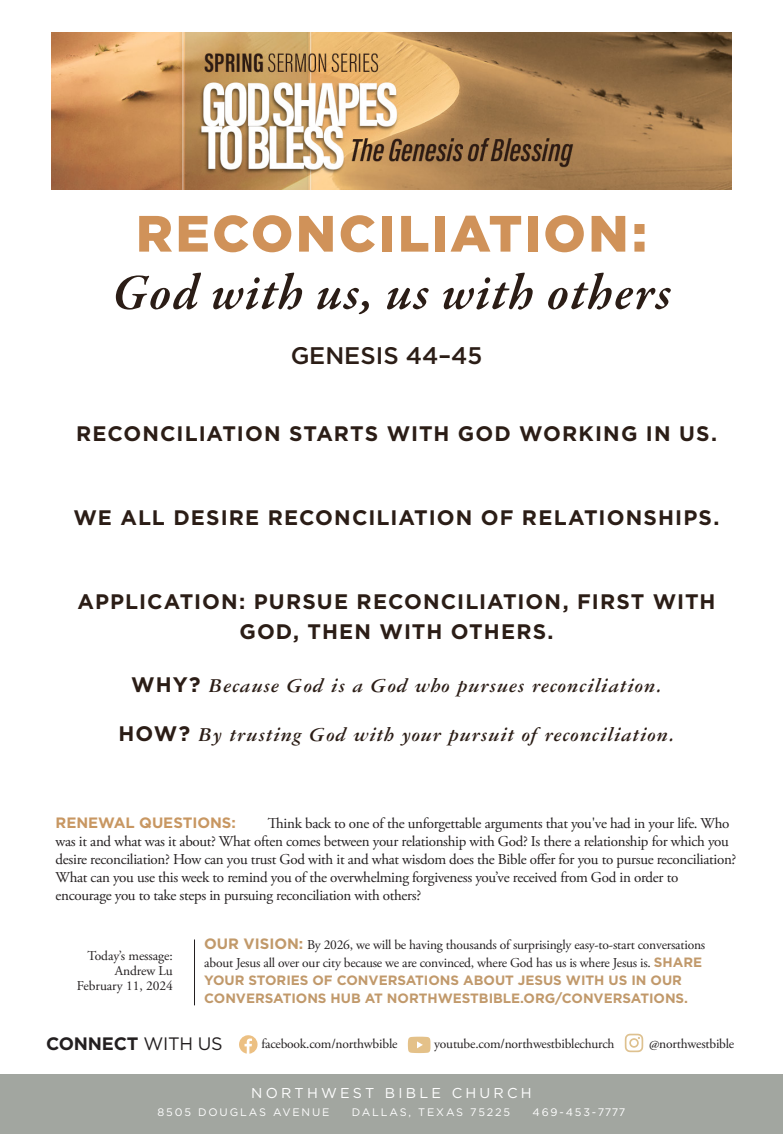
<style>
.page{position:relative;width:783px;height:1134px;background:#fff}
.page>*{position:absolute;margin:0;border:0;box-sizing:border-box;transform-origin:0 0}
.t1{font:italic 600 51px "Garamond Premr Pro";letter-spacing:.025em;color:#2b1d16}
.t2{font:900 51px "Gotham";letter-spacing:.05em;color:#d09259}
.t3{font:500 24px "Gotham";color:#2b1d16}
.t4{font:700 21px/30px "Gotham";letter-spacing:.05em;color:#2b1d16;text-align:center}
.t5{font:italic 700 21px "Garamond Three";letter-spacing:.03em;color:#2b1d16}
.t6{font:700 18px "Gotham";letter-spacing:-.01em;color:#231f20}
.t7{font:15px/18px "Adobe Garamond Pro";letter-spacing:-.02em;color:#231f20}
.t8{font:700 15px "Gotham";color:#c89762}
.t9{font:14.25px "Gotham";letter-spacing:.225em;color:#fff}
.t10{font:13.5px/18px "Adobe Garamond Pro";letter-spacing:-.015em;color:#231f20}
.t11{font:10.95px "Gotham";letter-spacing:.17em;color:#fff}
.s1{font-family:"Gotham";font-style:normal}
.s2{font-family:"Gotham";font-weight:700;font-size:15px;color:#c1996a}
.s3{font-family:"Gotham";font-weight:700;color:#c1996b}
.s4{font-weight:400}
</style>
<div class="page">
<hr style="left:194px;top:939px;width:1px;height:66px;background:#231f20">
<svg style="left:408px;top:1037px;width:23px;height:16px"></svg>
<svg style="left:625px;top:1034px;width:18px;height:18px"></svg>
<svg style="left:239px;top:1035px;width:19px;height:19px"></svg>
<div style="left:0;top:1074px;width:783px;height:60px;background:#a2a6a0"></div>
<img style="left:51px;top:32px;width:681px;height:157px">
<p class="t2" style="left:136px;top:204px;width:512px">RECONCILIATION:</p>
<p class="t1" style="left:112px;top:261px;width:561px">God with us, us with others</p>
<h2 class="t3" style="left:290px;top:340px;width:194px">GENESIS 44–45</h2>
<p class="t4" style="left:76px;top:418px;width:643px">RECONCILIATION STARTS WITH GOD WORKING IN US.</p>
<p class="t4" style="left:73px;top:502px;width:648px">WE ALL DESIRE RECONCILIATION OF RELATIONSHIPS.</p>
<p class="t4" style="left:77px;top:586px;width:640px">APPLICATION: PURSUE RECONCILIATION, FIRST WITH<br>GOD, THEN WITH OTHERS.</p>
<p class="t5" style="left:131px;top:674px;width:532px"><span class="s1">WHY?</span> Because God is a God who pursues reconciliation.</p>
<p class="t5" style="left:119px;top:724px;width:557px"><span class="s1">HOW?</span> By trusting God with your pursuit of reconciliation.</p>
<p class="t7" style="left:56px;top:815px;width:682px;text-indent:212px">Think back to one of the unforgettable arguments that you've had in your life. Who was it and what was it about? What often comes between your relationship with God? Is there a relationship for which you desire reconciliation? How can you trust God with it and what wisdom does the Bible offer for you to pursue reconciliation?</p>
<p class="t7" style="left:56px;top:869px;width:624px">What can you use this week to remind you of the overwhelming forgiveness you’ve received from God in order to encourage you to take steps in pursuing reconciliation with others?</p>
<p class="t8" style="left:56px;top:814px;width:182px">RENEWAL QUESTIONS:</p>
<p class="t10" style="left:204px;top:936px;width:503px"><span class="s2">OUR VISION:</span> By 2026, we will be having thousands of surprisingly easy-to-start conversations about Jesus all over our city because we are convinced, where God has us is where Jesus is. <span class="s3">SHARE YOUR STORIES OF CONVERSATIONS ABOUT JESUS WITH US IN OUR CONVERSATIONS HUB AT NORTHWESTBIBLE.ORG/CONVERSATIONS.</span></p>
<p class="t6" style="left:46px;top:1033px;width:178px">CONNECT <span class="s4">WITH US</span></p>
<p class="t10" style="left:261px;top:1036px;width:138px">facebook.com/northwbible</p>
<p class="t10" style="left:434px;top:1036px;width:182px">youtube.com/northwestbiblechurch</p>
<p class="t10" style="left:649px;top:1036px;width:87px">@northwestbible</p>
<p class="t10" style="left:87px;top:947px;width:87px">Today’s message:</p>
<p class="t10" style="left:115px;top:962px;width:60px">Andrew Lu</p>
<p class="t10" style="left:77px;top:977px;width:98px">February 11, 2024</p>
<p class="t9" style="left:251px;top:1086px;width:282px">NORTHWEST BIBLE CHURCH</p>
<p class="t11" style="left:158px;top:1106px;width:173px">8505 DOUGLAS AVENUE</p>
<p class="t11" style="left:352px;top:1106px;width:160px">DALLAS, TEXAS 75225</p>
<p class="t11" style="left:533px;top:1106px;width:94px">469-453-7777</p>
</div>
